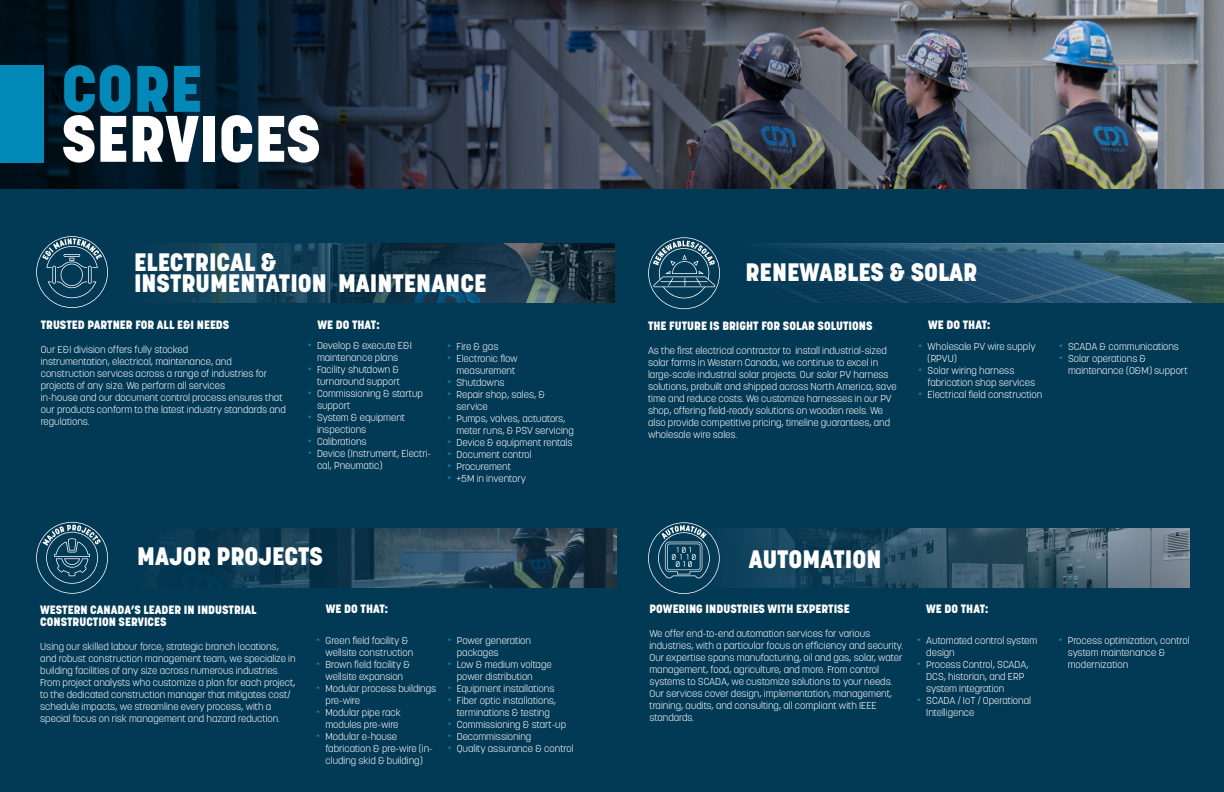
<style>
.page{position:relative;width:1224px;height:792px;background:#fff}
.page>*{position:absolute;margin:0;border:0;box-sizing:border-box;transform-origin:0 0}
.t1{font:800 65px "Korolev";color:#fff}
.t2{font:800 65px "Korolev";color:#0289b8}
.t3{font:800 25px/21px "Korolev";color:#fff}
.t4{font:800 12px "Korolev";color:#fff}
.t5{font:300 10px/12px "Korolev";color:#fff}
.s1{font-weight:700;font-size:15px;color:#0289b8}
.s2{font-weight:700;font-size:15px;color:#0f8ab9}
</style>
<div class="page">
<div style="left:602px;top:0;width:622px;height:792px;background:#023955"></div>
<div style="left:0;top:0;width:610px;height:792px;background:#023955"></div>
<img style="left:776px;top:244px;width:448px;height:59px">
<img style="left:163px;top:243px;width:451px;height:59px">
<img style="left:156px;top:528px;width:411px;height:59px">
<svg style="left:567px;top:528px;width:50px;height:59px;background:#1e3241"></svg>
<img style="left:731px;top:528px;width:459px;height:59px">
<svg style="left:648px;top:522px;width:72px;height:72px"></svg>
<svg style="left:36px;top:522px;width:72px;height:72px"></svg>
<svg style="left:36px;top:236px;width:72px;height:72px"></svg>
<svg style="left:648px;top:237px;width:72px;height:72px"></svg>
<img style="left:0;top:0;width:1224px;height:189px">
<div style="left:0;top:65px;width:44px;height:98px;background:#0289b8"></div>
<h1 class="t2" style="left:61px;top:48px;width:142px">CORE</h1>
<h1 class="t1" style="left:61px;top:98px;width:261px">SERVICES</h1>
<h2 class="t3" style="left:134px;top:252px;width:354px">ELECTRICAL &amp;<br>INSTRUMENTATION MAINTENANCE</h2>
<p class="t4" style="left:41px;top:318px;width:190px">TRUSTED PARTNER FOR ALL E&amp;I NEEDS</p>
<p class="t4" style="left:317px;top:317px;width:64px">WE DO THAT:</p>
<p class="t5" style="left:41px;top:344px;width:247px">Our E&amp;I division offers fully stocked<br>instrumentation, electrical, maintenance, and construction services across a range of industries for projects of any size. We perform all services<br>in-house and our document control process ensures that our products conform to the latest industry standards and regulations.</p>
<p class="t5" style="left:308px;top:340px;width:105px"><span class="s1">·</span> Develop &amp; execute E&amp;I</p>
<p class="t5" style="left:317px;top:352px;width:83px">maintenance plans</p>
<p class="t5" style="left:308px;top:364px;width:93px"><span class="s1">·</span> Facility shutdown &amp;</p>
<p class="t5" style="left:317px;top:376px;width:84px">turnaround support</p>
<p class="t5" style="left:308px;top:388px;width:116px"><span class="s1">·</span> Commissioning &amp; startup</p>
<p class="t5" style="left:317px;top:400px;width:35px">support</p>
<p class="t5" style="left:308px;top:412px;width:99px"><span class="s1">·</span> System &amp; equipment</p>
<p class="t5" style="left:317px;top:424px;width:51px">inspections</p>
<p class="t5" style="left:308px;top:436px;width:60px"><span class="s1">·</span> Calibrations</p>
<p class="t5" style="left:308px;top:448px;width:125px"><span class="s1">·</span> Device (Instrument, Electri-</p>
<p class="t5" style="left:317px;top:460px;width:67px">cal, Pneumatic)</p>
<p class="t5" style="left:448px;top:341px;width:52px"><span class="s1">·</span> Fire &amp; gas</p>
<p class="t5" style="left:448px;top:353px;width:72px"><span class="s1">·</span> Electronic flow</p>
<p class="t5" style="left:457px;top:365px;width:60px">measurement</p>
<p class="t5" style="left:448px;top:377px;width:59px"><span class="s1">·</span> Shutdowns</p>
<p class="t5" style="left:448px;top:389px;width:99px"><span class="s1">·</span> Repair shop, sales, &amp;</p>
<p class="t5" style="left:457px;top:401px;width:33px">service</p>
<p class="t5" style="left:448px;top:413px;width:120px"><span class="s1">·</span> Pumps, valves, actuators,</p>
<p class="t5" style="left:457px;top:425px;width:119px">meter runs, &amp; PSV servicing</p>
<p class="t5" style="left:448px;top:437px;width:126px"><span class="s1">·</span> Device &amp; equipment rentals</p>
<p class="t5" style="left:448px;top:449px;width:86px"><span class="s1">·</span> Document control</p>
<p class="t5" style="left:448px;top:461px;width:65px"><span class="s1">·</span> Procurement</p>
<p class="t5" style="left:448px;top:473px;width:80px"><span class="s1">·</span> +5M in inventory</p>
<h2 class="t3" style="left:137px;top:546px;width:187px">MAJOR PROJECTS</h2>
<p class="t4" style="left:40px;top:603px;width:218px">WESTERN CANADA’S LEADER IN INDUSTRIAL</p>
<p class="t4" style="left:326px;top:601px;width:64px">WE DO THAT:</p>
<p class="t4" style="left:40px;top:615px;width:128px">CONSTRUCTION SERVICES</p>
<p class="t5" style="left:40px;top:641px;width:257px">Using our skilled labour force, strategic branch locations, and robust construction management team, we specialize in building facilities of any size across numerous industries.<br>From project analysts who customize a plan for each project, to the dedicated construction manager that mitigates cost/ schedule impacts, we streamline every process, with a special focus on risk management and hazard reduction.</p>
<p class="t5" style="left:317px;top:635px;width:93px"><span class="s1">·</span> Green field facility &amp;</p>
<p class="t5" style="left:326px;top:647px;width:89px">wellsite construction</p>
<p class="t5" style="left:317px;top:659px;width:95px"><span class="s1">·</span> Brown field facility &amp;</p>
<p class="t5" style="left:326px;top:671px;width:79px">wellsite expansion</p>
<p class="t5" style="left:317px;top:683px;width:121px"><span class="s1">·</span> Modular process buildings</p>
<p class="t5" style="left:326px;top:695px;width:36px">pre-wire</p>
<p class="t5" style="left:317px;top:707px;width:86px"><span class="s1">·</span> Modular pipe rack</p>
<p class="t5" style="left:326px;top:719px;width:74px">modules pre-wire</p>
<p class="t5" style="left:317px;top:731px;width:82px"><span class="s1">·</span> Modular e-house</p>
<p class="t5" style="left:326px;top:743px;width:109px">fabrication &amp; pre-wire (in-</p>
<p class="t5" style="left:326px;top:755px;width:99px">cluding skid &amp; building)</p>
<p class="t5" style="left:448px;top:635px;width:85px"><span class="s1">·</span> Power generation</p>
<p class="t5" style="left:457px;top:647px;width:43px">packages</p>
<p class="t5" style="left:448px;top:659px;width:105px"><span class="s1">·</span> Low &amp; medium voltage</p>
<p class="t5" style="left:457px;top:671px;width:78px">power distribution</p>
<p class="t5" style="left:448px;top:683px;width:108px"><span class="s1">·</span> Equipment installations</p>
<p class="t5" style="left:448px;top:695px;width:110px"><span class="s1">·</span> Fiber optic installations,</p>
<p class="t5" style="left:457px;top:707px;width:95px">terminations &amp; testing</p>
<p class="t5" style="left:448px;top:719px;width:120px"><span class="s1">·</span> Commissioning &amp; start-up</p>
<p class="t5" style="left:448px;top:731px;width:85px"><span class="s1">·</span> Decommissioning</p>
<p class="t5" style="left:448px;top:743px;width:127px"><span class="s1">·</span> Quality assurance &amp; control</p>
<h2 class="t3" style="left:746px;top:261px;width:233px">RENEWABLES &amp; SOLAR</h2>
<p class="t4" style="left:648px;top:318px;width:226px">THE FUTURE IS BRIGHT FOR SOLAR SOLUTIONS</p>
<p class="t4" style="left:928px;top:317px;width:64px">WE DO THAT:</p>
<p class="t5" style="left:648px;top:344px;width:250px">As the first electrical contractor to install industrial-sized solar farms in Western Canada, we continue to excel in large-scale industrial solar projects. Our solar PV harness solutions, prebuilt and shipped across North America, save time and reduce costs. We customize harnesses in our PV shop, offering field-ready solutions on wooden reels. We also provide competitive pricing, timeline guarantees, and wholesale wire sales.</p>
<p class="t5" style="left:919px;top:340px;width:118px"><span class="s1">·</span> Wholesale PV wire supply</p>
<p class="t5" style="left:928px;top:352px;width:31px">(RPVU)</p>
<p class="t5" style="left:919px;top:364px;width:97px"><span class="s1">·</span> Solar wiring harness</p>
<p class="t5" style="left:928px;top:376px;width:109px">fabrication shop services</p>
<p class="t5" style="left:919px;top:388px;width:125px"><span class="s1">·</span> Electrical field construction</p>
<p class="t5" style="left:1059px;top:340px;width:121px"><span class="s1">·</span> SCADA &amp; communications <span class="s1">·</span> Solar operations &amp;</p>
<p class="t5" style="left:1068px;top:364px;width:121px">maintenance (O&amp;M) support</p>
<h2 class="t3" style="left:749px;top:549px;width:134px">AUTOMATION</h2>
<p class="t4" style="left:650px;top:601px;width:202px">POWERING INDUSTRIES WITH EXPERTISE</p>
<p class="t4" style="left:926px;top:601px;width:64px">WE DO THAT:</p>
<p class="t5" style="left:650px;top:627px;width:255px">We offer end-to-end automation services for various industries, with a particular focus on efficiency and security.<br>Our expertise spans manufacturing, oil and gas, solar, water management, food, agriculture, and more. From control systems to SCADA, we customize solutions to your needs.<br>Our services cover design, implementation, management, training, audits, and consulting, all compliant with IEEE standards.</p>
<p class="t5" style="left:917px;top:634px;width:121px"><span class="s2">·</span> Automated control system</p>
<p class="t5" style="left:926px;top:646px;width:30px">design</p>
<p class="t5" style="left:917px;top:658px;width:113px"><span class="s2">·</span> Process Control, SCADA,</p>
<p class="t5" style="left:926px;top:670px;width:99px">DCS, historian, and ERP</p>
<p class="t5" style="left:926px;top:682px;width:80px">system integration</p>
<p class="t5" style="left:917px;top:694px;width:115px"><span class="s2">·</span> SCADA / IoT / Operational</p>
<p class="t5" style="left:926px;top:706px;width:50px">Intelligence</p>
<p class="t5" style="left:1068px;top:634px;width:123px;text-indent:-9px"><span class="s2">·</span> Process optimization, control system maintenance &amp; modernization</p>
</div>
